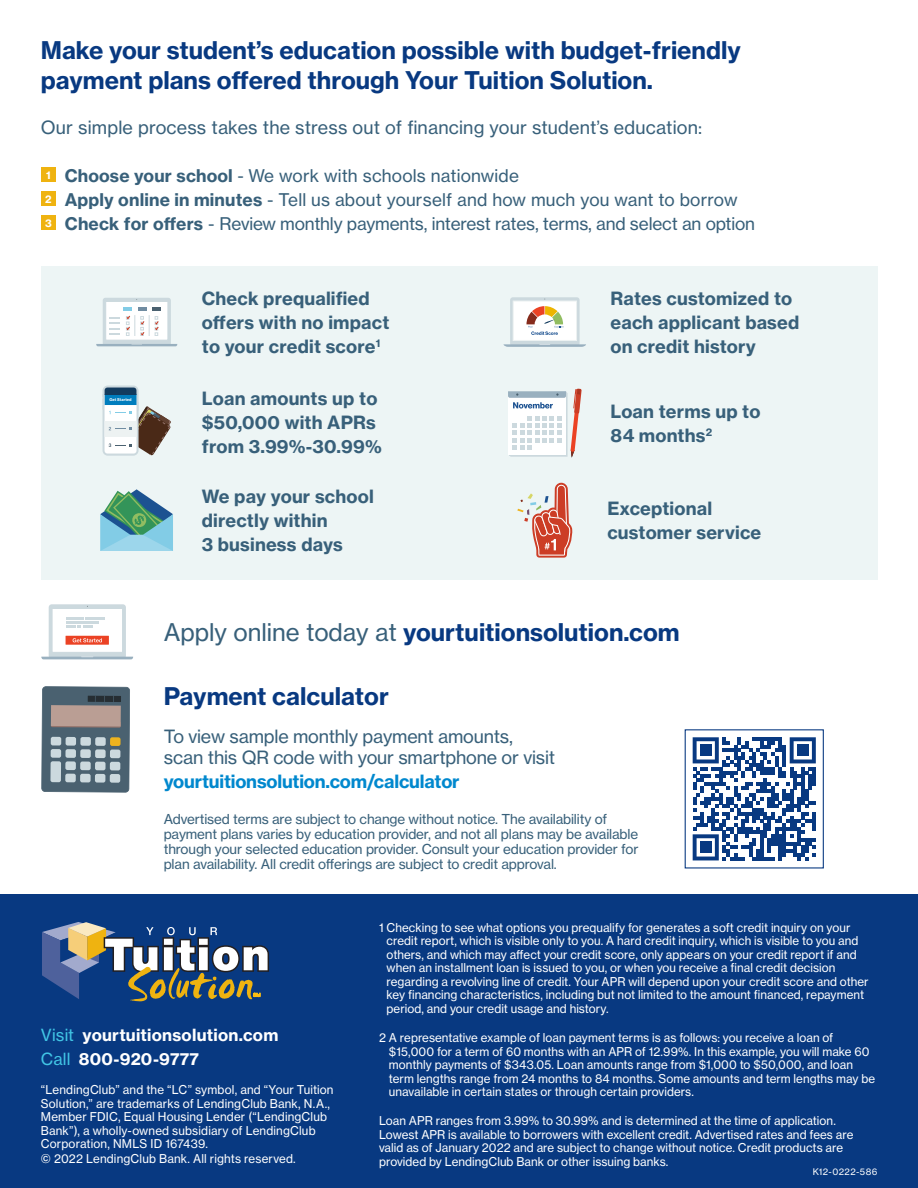
<style>
.page{position:relative;width:918px;height:1188px;background:#fff}
.page>*{position:absolute;margin:0;border:0;box-sizing:border-box;transform-origin:0 0}
.t1{font:700 24px/30px "Neue Haas Grotesk Text";color:#083981}
.t2{font:700 18px/24px "Neue Haas Grotesk Text";letter-spacing:.01em;color:#38607a}
.t3{font:18px/21px "Neue Haas Grotesk Text";letter-spacing:-.01em;color:#38607a}
.t4{font:18px "Neue Haas Grotesk Text";letter-spacing:.01em;color:#38607a}
.t5{font:700 18px "Neue Haas Grotesk Text";letter-spacing:-.01em;color:#0088ce}
.t6{font:17.25px/24px "Neue Haas Grotesk Text";color:#38607a}
.t7{font:700 16.5px/24px "Neue Haas Grotesk Text";letter-spacing:.015em;color:#fff}
.t8{font:13.5px/15px "Neue Haas Grotesk Text";letter-spacing:-.01em;color:#38607a}
.t9{font:12px/13.5px "Neue Haas Grotesk Text";letter-spacing:.005em;color:#fff}
.t10{font:9px "Neue Haas Grotesk Text";letter-spacing:.045em;color:#fff}
.t11{font:700 3.9px "Neue Haas Grotesk Text";color:#fff}
.s1{font-weight:700}
.s2{font-weight:400;color:#38607a}
.s3{font-weight:400;color:#41c5e5}
</style>
<div class="page">
<div style="left:41px;top:267px;width:837px;height:313px;background:#edf5f5"></div>
<div style="left:41px;top:167px;width:15px;height:15px;background:#efb310"></div>
<div style="left:41px;top:191px;width:15px;height:15px;background:#efb310"></div>
<div style="left:41px;top:215px;width:15px;height:15px;background:#efb310"></div>
<svg style="left:100px;top:489px;width:73px;height:62px"></svg>
<div style="left:49px;top:604px;width:77px;height:55px;background:#ccd9de;border-radius:3px"></div>
<div style="left:52px;top:608px;width:71px;height:45px;background:#fff;border:1px solid #ccd9de"></div>
<svg style="left:41px;top:657px;width:92px;height:2px"></svg>
<hr style="left:66px;top:621px;width:33px;height:3px;background:#ccd9de">
<hr style="left:66px;top:617px;width:18px;height:3px;background:#ccd9de">
<hr style="left:85px;top:617px;width:20px;height:3px;background:#ccd9de">
<svg style="left:66px;top:626px;width:27px;height:2px"></svg>
<svg style="left:66px;top:636px;width:43px;height:9px"></svg>
<svg style="left:73px;top:638px;width:29px;height:4px"></svg>
<div style="left:103px;top:298px;width:68px;height:48px;background:#ccd9de;border-radius:3px"></div>
<div style="left:106px;top:301px;width:62px;height:39px;background:#fff;border:1px solid #ccd9de"></div>
<svg style="left:96px;top:344px;width:81px;height:2px"></svg>
<svg style="left:109px;top:307px;width:52px;height:29px"></svg>
<div style="left:510px;top:297px;width:70px;height:49px;background:#ccd9de;border-radius:3px"></div>
<div style="left:513px;top:301px;width:64px;height:40px;background:#fff;border:1px solid #edf2f2"></div>
<svg style="left:504px;top:344px;width:82px;height:3px"></svg>
<svg style="left:526px;top:306px;width:38px;height:29px"></svg>
<svg style="left:508px;top:389px;width:74px;height:69px"></svg>
<svg style="left:102px;top:386px;width:69px;height:70px"></svg>
<div style="left:105px;top:387px;width:32px;height:8px;background:#123b5e"></div>
<svg style="left:693px;top:737px;width:123px;height:123px"></svg>
<div style="left:700px;top:745px;width:11px;height:11px;background:#083981"></div>
<div style="left:797px;top:745px;width:11px;height:11px;background:#083981"></div>
<div style="left:700px;top:842px;width:11px;height:11px;background:#083981"></div>
<svg style="left:517px;top:483px;width:55px;height:75px"></svg>
<div style="left:0;top:894px;width:918px;height:294px;background:#083981"></div>
<svg style="left:42px;top:922px;width:227px;height:79px"></svg>
<svg style="left:41px;top:686px;width:89px;height:107px;background:#78838a"></svg>
<h1 class="t1" style="left:41px;top:35px;width:701px">Make your student’s education possible with budget-friendly payment plans offered through Your Tuition Solution.</h1>
<h2 class="t4" style="left:41px;top:116px;width:663px">Our simple process takes the stress out of financing your student’s education:</h2>
<h3 class="t6" style="left:45px;top:164px;width:712px"><sup>1</sup> <span class="s1">Choose your school</span> - We work with schools nationwide<br><sup>2</sup> <span class="s1">Apply online in minutes</span> - Tell us about yourself and how much you want to borrow<br><sup>3</sup> <span class="s1">Check for offers</span> - Review monthly payments, interest rates, terms, and select an option</h3>
<p class="t11" style="left:110px;top:397px;width:24px">Get Started</p>
<h2 class="t2" style="left:202px;top:286px;width:189px">Check prequalified offers with no impact to your credit score<sup>1</sup></h2>
<h2 class="t2" style="left:610px;top:286px;width:190px">Rates customized to each applicant based on credit history</h2>
<h2 class="t2" style="left:202px;top:386px;width:181px">Loan amounts up to $50,000 with APRs from 3.99%-30.99%</h2>
<h2 class="t2" style="left:610px;top:400px;width:152px">Loan terms up to<br>84 months<sup>2</sup></h2>
<h2 class="t2" style="left:202px;top:485px;width:174px">We pay your school directly within<br>3 business days</h2>
<h2 class="t2" style="left:607px;top:497px;width:155px">Exceptional customer service</h2>
<h1 class="t1" style="left:164px;top:617px;width:517px"><span class="s2">Apply online today at</span> yourtuitionsolution.com</h1>
<h1 class="t1" style="left:164px;top:681px;width:227px">Payment calculator</h1>
<h2 class="t3" style="left:164px;top:726px;width:393px">To view sample monthly payment amounts, scan this QR code with your smartphone or visit</h2>
<h2 class="t5" style="left:164px;top:770px;width:297px">yourtuitionsolution.com/calculator</h2>
<p class="t8" style="left:164px;top:812px;width:476px">Advertised terms are subject to change without notice. The availability of payment plans varies by education provider, and not all plans may be available through your selected education provider. Consult your education provider for plan availability. All credit offerings are subject to credit approval.</p>
<h3 class="t7" style="left:41px;top:1023px;width:239px"><span class="s3">Visit</span> yourtuitionsolution.com<br><span class="s3">Call</span> 800-920-9777</h3>
<p class="t9" style="left:41px;top:1083px;width:294px">“LendingClub” and the “LC” symbol, and “Your Tuition Solution,” are trademarks of LendingClub Bank, N.A., Member FDIC, Equal Housing Lender (“LendingClub Bank”), a wholly-owned subsidiary of LendingClub Corporation, NMLS ID 167439.<br>© 2022 LendingClub Bank. All rights reserved.</p>
<p class="t9" style="left:387px;top:921px;width:483px;text-indent:-8px">1 Checking to see what options you prequalify for generates a soft credit inquiry on your credit report, which is visible only to you. A hard credit inquiry, which is visible to you and others, and which may affect your credit score, only appears on your credit report if and when an installment loan is issued to you, or when you receive a final credit decision regarding a revolving line of credit. Your APR will depend upon your credit score and other key financing characteristics, including but not limited to the amount financed, repayment period, and your credit usage and history.</p>
<p class="t9" style="left:389px;top:1031px;width:488px;text-indent:-10px">2 A representative example of loan payment terms is as follows: you receive a loan of $15,000 for a term of 60 months with an APR of 12.99%. In this example, you will make 60 monthly payments of $343.05. Loan amounts range from $1,000 to $50,000, and loan term lengths range from 24 months to 84 months. Some amounts and term lengths may be unavailable in certain states or through certain providers.</p>
<p class="t9" style="left:379px;top:1114px;width:476px">Loan APR ranges from 3.99% to 30.99% and is determined at the time of application.<br>Lowest APR is available to borrowers with excellent credit. Advertised rates and fees are valid as of January 2022 and are subject to change without notice. Credit products are provided by LendingClub Bank or other issuing banks.</p>
<p class="t10" style="left:813px;top:1166px;width:66px">K12-0222-586</p>
</div>
